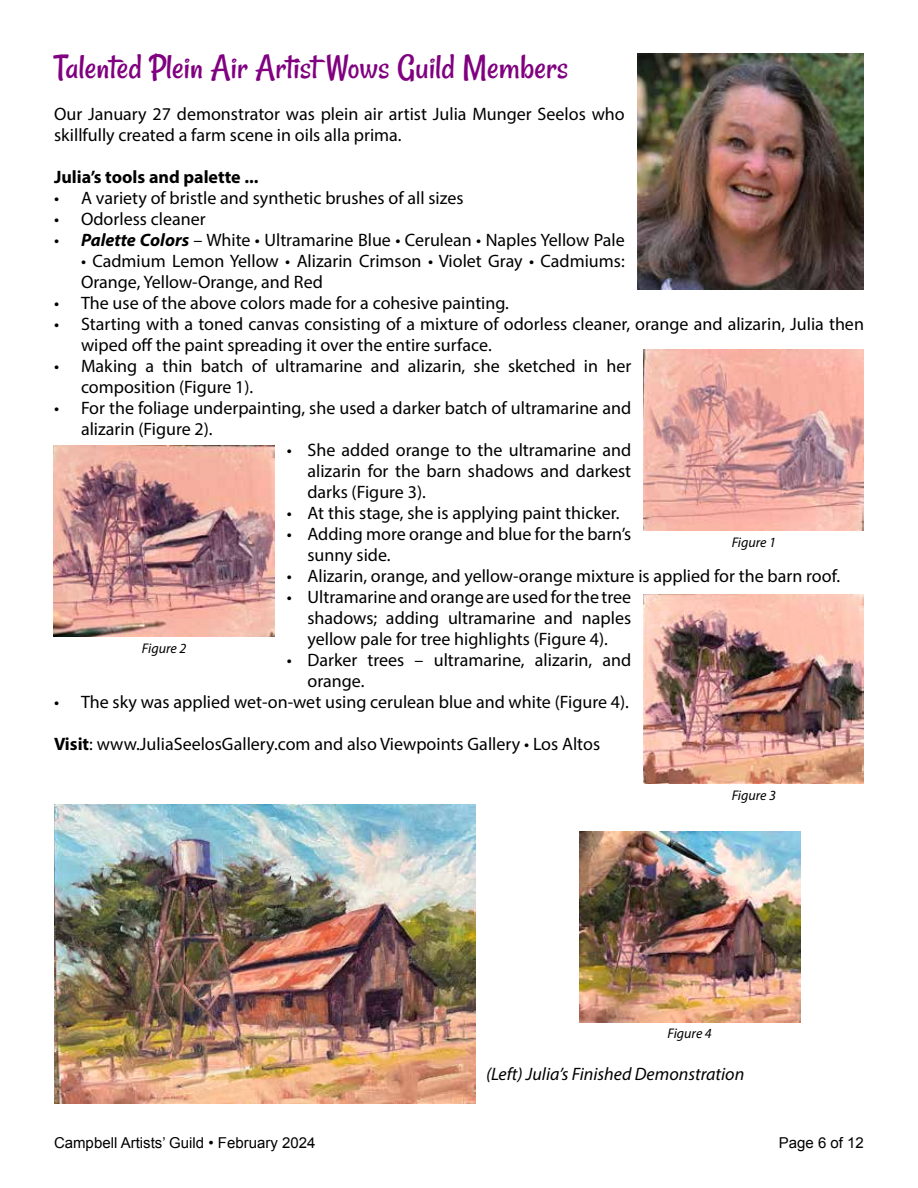
<style>
.page{position:relative;width:918px;height:1188px;background:#fff}
.page>*{position:absolute;margin:0;border:0;box-sizing:border-box;transform-origin:0 0}
.t1{font:36px "Rancho";color:#800080}
.t2{font:18px/21px "Myriad Pro";color:#000}
.t3{font:italic 18px "Myriad Pro";color:#000}
.t4{font:700 18px "Myriad Pro";color:#000}
.t5{font:15px "Arial";color:#000}
.t6{font:italic 14.1px "Myriad Pro";color:#000}
.s1{font-weight:700;font-style:italic}
.s2{font-weight:700}
</style>
<div class="page">
<img style="left:644px;top:350px;width:220px;height:181px">
<img style="left:54px;top:446px;width:220px;height:190px">
<img style="left:644px;top:595px;width:220px;height:189px">
<img style="left:580px;top:831px;width:220px;height:192px">
<img style="left:54px;top:805px;width:421px;height:299px">
<img style="left:637px;top:54px;width:227px;height:235px">
<h1 class="t1" style="left:54px;top:46px;width:516px">Talented Plein Air Artist Wows Guild Members</h1>
<p class="t2" style="left:54px;top:103px;width:572px">Our January 27 demonstrator was plein air artist Julia Munger Seelos who skillfully created a farm scene in oils alla prima.</p>
<p class="t4" style="left:54px;top:165px;width:206px">Julia’s tools and palette ...</p>
<p class="t2" style="left:54px;top:187px;width:411px">• A variety of bristle and synthetic brushes of all sizes</p>
<p class="t2" style="left:54px;top:208px;width:153px">• Odorless cleaner</p>
<p class="t2" style="left:54px;top:229px;width:572px">• <span class="s1">Palette Colors</span> – White • Ultramarine Blue • Cerulean • Naples Yellow Pale</p>
<p class="t2" style="left:81px;top:250px;width:545px">• Cadmium Lemon Yellow • Alizarin Crimson • Violet Gray • Cadmiums:<br>Orange, Yellow-Orange, and Red</p>
<p class="t2" style="left:54px;top:292px;width:457px">• The use of the above colors made for a cohesive painting.</p>
<p class="t2" style="left:81px;top:313px;width:784px;text-indent:-27px">• Starting with a toned canvas consisting of a mixture of odorless cleaner, orange and alizarin, Julia then wiped off the paint spreading it over the entire surface.</p>
<p class="t2" style="left:81px;top:355px;width:552px;text-indent:-27px">• Making a thin batch of ultramarine and alizarin, she sketched in her composition (Figure 1).</p>
<p class="t2" style="left:81px;top:397px;width:552px;text-indent:-27px">• For the foliage underpainting, she used a darker batch of ultramarine and alizarin (Figure 2).</p>
<p class="t2" style="left:307px;top:439px;width:325px;text-align:justify;text-indent:-21px">• She added orange to the ultramarine and alizarin for the barn shadows and darkest darks (Figure 3).</p>
<p class="t2" style="left:287px;top:502px;width:334px">• At this stage, she is applying paint thicker.</p>
<p class="t2" style="left:307px;top:523px;width:325px;text-indent:-21px">• Adding more orange and blue for the barn’s sunny side.</p>
<p class="t2" style="left:287px;top:565px;width:555px">• Alizarin, orange, and yellow-orange mixture is applied for the barn roof.</p>
<p class="t2" style="left:307px;top:586px;width:325px;text-align:justify;text-indent:-21px">• Ultramarine and orange are used for the tree shadows; adding ultramarine and naples yellow pale for tree highlights (Figure 4).</p>
<p class="t2" style="left:307px;top:649px;width:325px;text-indent:-21px">• Darker trees – ultramarine, alizarin, and orange.</p>
<p class="t2" style="left:54px;top:691px;width:576px">• The sky was applied wet-on-wet using cerulean blue and white (Figure 4).</p>
<p class="t2" style="left:54px;top:733px;width:548px"><span class="s2">Visit</span>: www.JuliaSeelosGallery.com and also Viewpoints Gallery • Los Altos</p>
<p class="t6" style="left:732px;top:534px;width:46px">Figure 1</p>
<p class="t6" style="left:142px;top:640px;width:46px">Figure 2</p>
<p class="t6" style="left:732px;top:787px;width:46px">Figure 3</p>
<p class="t6" style="left:667px;top:1025px;width:46px">Figure 4</p>
<p class="t3" style="left:486px;top:1063px;width:260px">(Left) Julia’s Finished Demonstration</p>
<p class="t5" style="left:54px;top:1133px;width:263px">Campbell Artists’ Guild • February 2024</p>
<p class="t5" style="left:779px;top:1133px;width:87px">Page 6 of 12</p>
</div>
